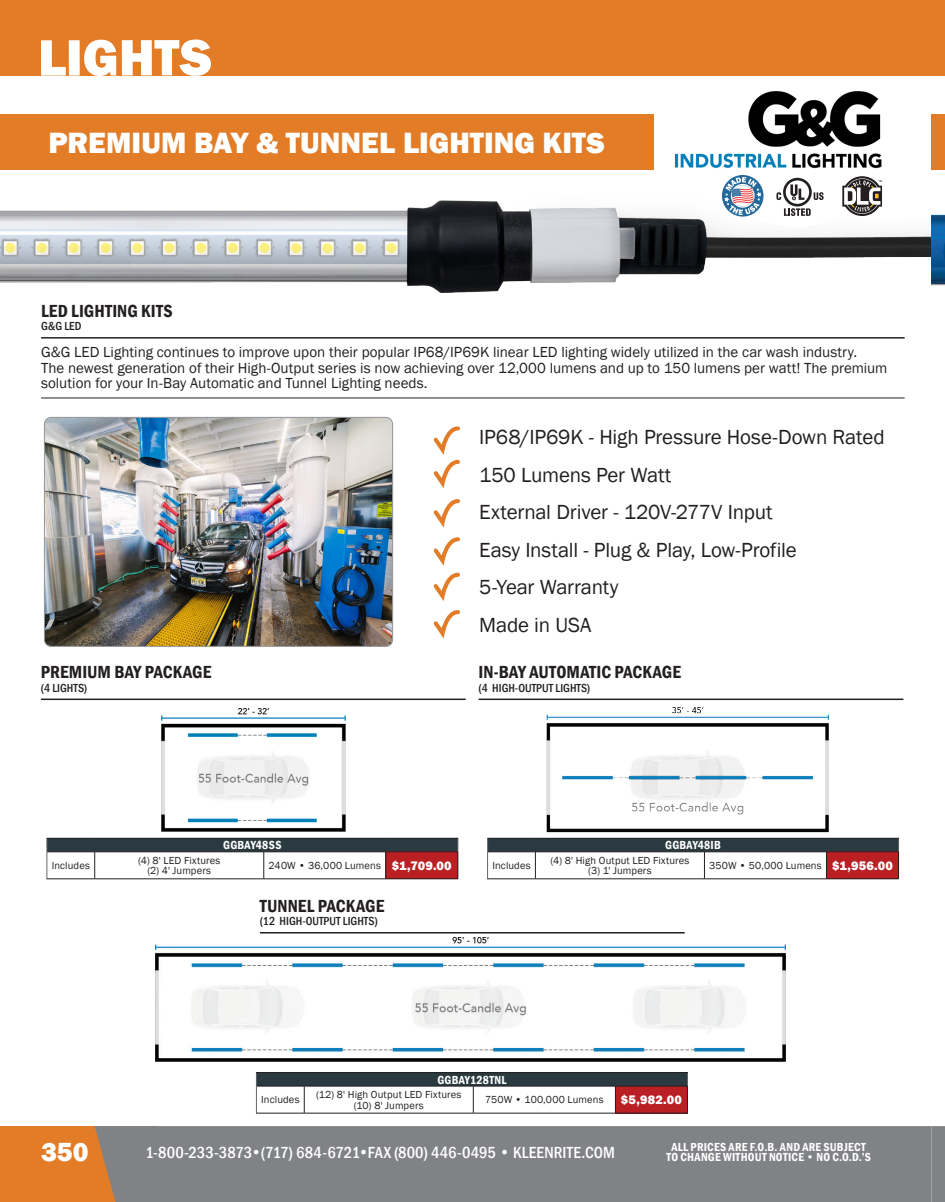
<style>
.page{position:relative;width:945px;height:1202px;background:#fff}
.page>*{position:absolute;margin:0;border:0;box-sizing:border-box;transform-origin:0 0}
.t1{font:800 52.95px "Franklin Gothic";letter-spacing:-.005em;color:#fff}
.t2{font:800 30.15px "Franklin Gothic";color:#fff}
.t3{font:800 27px "Franklin Gothic";color:#fff}
.t4{font:21px/37.5px "Franklin Gothic";letter-spacing:-.01em;color:#231f20}
.t5{font:600 condensed 18px "Franklin Gothic";color:#231f20}
.t6{font:500 condensed 16.5px "Franklin Gothic";letter-spacing:.005em;color:#fff}
.t7{font:15px/16.5px "Franklin Gothic";color:#231f20}
.t8{font:800 12.75px "Franklin Gothic";color:#fff}
.t9{font:600 condensed 12px "Franklin Gothic";letter-spacing:.02em;color:#fff}
.t10{font:500 condensed 12px "Franklin Gothic";color:#231f20}
.t11{font:10.5px/10.5px "Franklin Gothic";letter-spacing:.015em;color:#231f20;text-align:center}
.s1{font-weight:800;font-size:12.75px;color:#fff}
</style>
<div class="page">
<img style="left:0;top:192px;width:932px;height:101px">
<div style="left:0;top:114px;width:653px;height:56px;background:#e27c27"></div>
<img style="left:44px;top:417px;width:349px;height:229px">
<div style="left:44px;top:417px;width:349px;height:229px;border:1px solid #939598;border-radius:7px"></div>
<hr style="left:41px;top:337px;width:864px;height:1px;background:#231f20">
<hr style="left:41px;top:398px;width:864px;height:1px;background:#231f20">
<img style="left:161px;top:709px;width:184px;height:122px">
<div style="left:47px;top:838px;width:411px;height:13px;background:#2b3a41"></div>
<div style="left:386px;top:851px;width:72px;height:27px;background:#ba1f24"></div>
<svg style="left:457px;top:838px;width:2px;height:40px"></svg>
<hr style="left:386px;top:838px;width:72px;height:1px;background:#231f20">
<hr style="left:386px;top:851px;width:72px;height:1px;background:#231f20">
<svg style="left:47px;top:838px;width:340px;height:40px"></svg>
<hr style="left:47px;top:878px;width:48px;height:1px;background:#231f20">
<hr style="left:95px;top:878px;width:169px;height:1px;background:#231f20">
<hr style="left:264px;top:878px;width:122px;height:1px;background:#231f20">
<hr style="left:386px;top:878px;width:72px;height:1px;background:#231f20">
<hr style="left:41px;top:698px;width:425px;height:2px;background:#231f20">
<hr style="left:479px;top:698px;width:424px;height:2px;background:#231f20">
<hr style="left:260px;top:932px;width:425px;height:1px;background:#231f20">
<img style="left:546px;top:707px;width:283px;height:126px">
<div style="left:488px;top:838px;width:411px;height:13px;background:#2b3a41"></div>
<div style="left:827px;top:851px;width:72px;height:27px;background:#ba1f24"></div>
<svg style="left:898px;top:839px;width:1px;height:39px"></svg>
<hr style="left:827px;top:838px;width:72px;height:1px;background:#231f20">
<hr style="left:827px;top:851px;width:72px;height:1px;background:#231f20">
<svg style="left:487px;top:838px;width:340px;height:40px"></svg>
<hr style="left:487px;top:878px;width:48px;height:1px;background:#231f20">
<hr style="left:535px;top:878px;width:169px;height:1px;background:#231f20">
<hr style="left:704px;top:878px;width:123px;height:1px;background:#231f20">
<hr style="left:827px;top:878px;width:72px;height:1px;background:#231f20">
<div style="left:256px;top:1072px;width:431px;height:14px;background:#2b3a41"></div>
<div style="left:615px;top:1086px;width:72px;height:27px;background:#ba1f24"></div>
<svg style="left:687px;top:1073px;width:1px;height:39px"></svg>
<hr style="left:615px;top:1072px;width:73px;height:1px;background:#231f20">
<hr style="left:615px;top:1085px;width:73px;height:1px;background:#231f20">
<svg style="left:256px;top:1072px;width:360px;height:40px"></svg>
<hr style="left:256px;top:1112px;width:48px;height:1px;background:#231f20">
<hr style="left:304px;top:1112px;width:169px;height:1px;background:#231f20">
<hr style="left:473px;top:1112px;width:142px;height:1px;background:#231f20">
<hr style="left:615px;top:1112px;width:73px;height:1px;background:#231f20">
<img style="left:155px;top:937px;width:631px;height:124px">
<svg style="left:433px;top:426px;width:27px;height:213px"></svg>
<svg style="left:784px;top:208px;width:27px;height:8px"></svg>
<svg style="left:814px;top:192px;width:10px;height:8px"></svg>
<svg style="left:783px;top:178px;width:29px;height:28px"></svg>
<div style="left:786px;top:180px;width:23px;height:24px;background:#fff;border-radius:50%"></div>
<svg style="left:790px;top:184px;width:14px;height:16px"></svg>
<svg style="left:776px;top:192px;width:5px;height:8px"></svg>
<svg style="left:842px;top:176px;width:40px;height:40px"></svg>
<svg style="left:722px;top:175px;width:42px;height:41px"></svg>
<img style="left:674px;top:91px;width:208px;height:78px">
<div style="left:932px;top:114px;width:13px;height:56px;background:#e27c27"></div>
<img style="left:932px;top:214px;width:13px;height:72px">
<div style="left:932px;top:0;width:13px;height:75px;background:#e27c27"></div>
<svg style="left:0;top:1126px;width:894px;height:76px;background:#8b817a"></svg>
<div style="left:0;top:0;width:932px;height:75px;background:#e27c27"></div>
<div style="left:894px;top:1126px;width:51px;height:76px;background:#808285"></div>
<h1 class="t1" style="left:38px;top:23px;width:176px">LIGHTS</h1>
<h2 class="t2" style="left:49px;top:123px;width:558px">PREMIUM BAY &amp; TUNNEL LIGHTING KITS</h2>
<p class="t5" style="left:41px;top:299px;width:133px">LED LIGHTING KITS</p>
<p class="t10" style="left:41px;top:318px;width:42px">G&amp;G LED</p>
<p class="t7" style="left:41px;top:343px;width:848px">G&amp;G LED Lighting continues to improve upon their popular IP68/IP69K linear LED lighting widely utilized in the car wash industry.<br>The newest generation of their High-Output series is now achieving over 12,000 lumens and up to 150 lumens per watt! The premium</p>
<p class="t7" style="left:41px;top:375px;width:388px">solution for your In-Bay Automatic and Tunnel Lighting needs.</p>
<h3 class="t4" style="left:479px;top:419px;width:407px">IP68/IP69K - High Pressure Hose-Down Rated<br>150 Lumens Per Watt<br>External Driver - 120V-277V Input<br>Easy Install - Plug &amp; Play, Low-Profile<br>5-Year Warranty<br>Made in USA</h3>
<p class="t5" style="left:41px;top:660px;width:172px">PREMIUM BAY PACKAGE</p>
<p class="t10" style="left:41px;top:680px;width:48px">(4 LIGHTS)</p>
<p class="t5" style="left:479px;top:660px;width:204px">IN-BAY AUTOMATIC PACKAGE</p>
<p class="t10" style="left:479px;top:680px;width:113px">(4 HIGH-OUTPUT LIGHTS)</p>
<p class="t9" style="left:223px;top:837px;width:60px">GGBAY48SS</p>
<p class="t11" style="left:52px;top:860px;width:40px">Includes</p>
<p class="t11" style="left:138px;top:855px;width:84px">(4) 8' LED Fixtures (2) 4' Jumpers</p>
<p class="t11" style="left:269px;top:860px;width:185px">240W • 36,000 Lumens <span class="s1">$1,709.00</span></p>
<p class="t5" style="left:260px;top:893px;width:126px">TUNNEL PACKAGE</p>
<p class="t10" style="left:260px;top:913px;width:119px">(12 HIGH-OUTPUT LIGHTS)</p>
<p class="t9" style="left:665px;top:837px;width:57px">GGBAY48IB</p>
<p class="t11" style="left:492px;top:860px;width:40px">Includes</p>
<p class="t11" style="left:551px;top:855px;width:140px">(4) 8' High Output LED Fixtures (3) 1' Jumpers</p>
<p class="t11" style="left:709px;top:860px;width:185px">350W • 50,000 Lumens <span class="s1">$1,956.00</span></p>
<p class="t9" style="left:437px;top:1071px;width:71px">GGBAY128TNL</p>
<p class="t11" style="left:261px;top:1094px;width:40px">Includes</p>
<p class="t11" style="left:316px;top:1089px;width:147px">(12) 8' High Output LED Fixtures (10) 8' Jumpers</p>
<p class="t11" style="left:485px;top:1094px;width:120px">750W • 100,000 Lumens</p>
<p class="t8" style="left:621px;top:1091px;width:63px">$5,982.00</p>
<h3 class="t3" style="left:41px;top:1134px;width:49px">350</h3>
<p class="t9" style="left:671px;top:1138px;width:196px">ALL PRICES ARE F.O.B. AND ARE SUBJECT</p>
<p class="t6" style="left:145px;top:1141px;width:471px">1-800-233-3873•(717) 684-6721•FAX (800) 446-0495 • KLEENRITE.COM</p>
<p class="t9" style="left:666px;top:1149px;width:206px">TO CHANGE WITHOUT NOTICE • NO C.O.D.’S</p>
</div>
